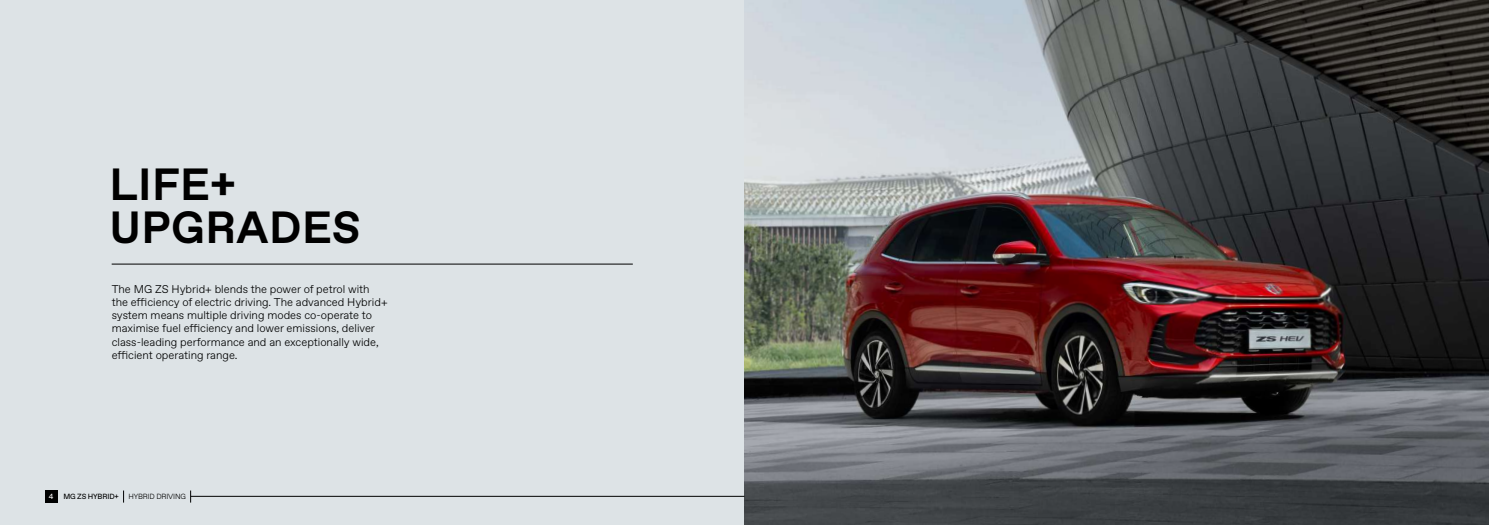
<style>
.page{position:relative;width:1489px;height:525px;background:#fff}
.page>*{position:absolute;margin:0;border:0;box-sizing:border-box;transform-origin:0 0}
.t1{font:700 45px/42.5px "Favorit Std";letter-spacing:.01em;color:#000}
.t2{font:300 11.25px/13.2px "Favorit Std";color:#000101}
.t3{font:300 7.5px "Favorit Std";letter-spacing:-.02em;color:#000101}
.t4{font:7.5px "Favorit Std";letter-spacing:-.02em;color:#000101}
.t5{font:7.5px "Favorit Std";color:#fff}
</style>
<div class="page">
<div style="left:0;top:0;width:1488px;height:524px;background:#dde3e6"></div>
<img style="left:744px;top:0;width:744px;height:524px">
<hr style="left:112px;top:263px;width:520px;height:1px;background:#000">
<hr style="left:191px;top:496px;width:553px;height:1px;background:#000101">
<div style="left:45px;top:490px;width:12px;height:12px;background:#000101"></div>
<svg style="left:123px;top:490px;width:1px;height:12px"></svg>
<svg style="left:190px;top:490px;width:1px;height:12px"></svg>
<h1 class="t1" style="left:109px;top:163px;width:253px">LIFE+<br>UPGRADES</h1>
<p class="t2" style="left:112px;top:281px;width:277px">The MG ZS Hybrid+ blends the power of petrol with the efficiency of electric driving. The advanced Hybrid+ system means multiple driving modes co-operate to maximise fuel efficiency and lower emissions, deliver class-leading performance and an exceptionally wide, efficient operating range.</p>
<p class="t5" style="left:49px;top:491px;width:6px">4</p>
<p class="t4" style="left:63px;top:491px;width:57px">MG ZS HYBRID+</p>
<p class="t3" style="left:128px;top:491px;width:59px">HYBRID DRIVING</p>
</div>
